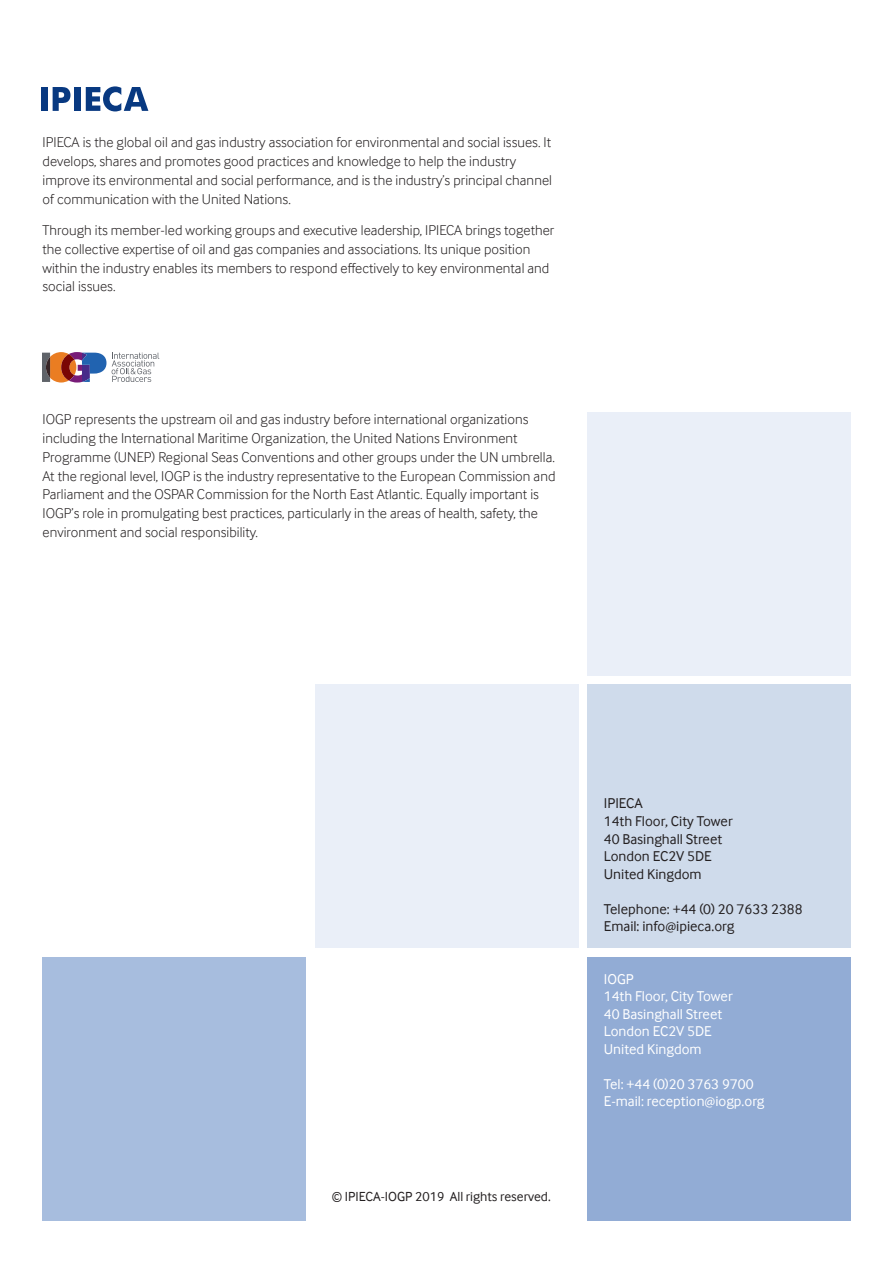
<style>
.page{position:relative;width:893px;height:1263px;background:#fff}
.page>*{position:absolute;margin:0;border:0;box-sizing:border-box;transform-origin:0 0}
.t1{font:300 14.7px/18.8px "Inter Face";letter-spacing:.005em;color:#231f20}
.t2{font:14.7px/17.5px "Inter Face";color:#231f20}
.t3{font:14.7px/17.5px "Inter Face";color:#fff}
.t4{font:13.5px "Inter Face";color:#231f20}
.s1{font-family:"Myriad Pro"}
</style>
<div class="page">
<div style="left:587px;top:412px;width:263px;height:264px;background:#eaeff8"></div>
<div style="left:315px;top:684px;width:263px;height:264px;background:#eaeff8"></div>
<div style="left:43px;top:957px;width:263px;height:263px;background:#a7bdde"></div>
<div style="left:587px;top:685px;width:263px;height:263px;background:#cfdbeb"></div>
<div style="left:41px;top:87px;width:7px;height:24px;background:#083981"></div>
<svg style="left:53px;top:87px;width:17px;height:24px"></svg>
<div style="left:74px;top:87px;width:7px;height:24px;background:#083981"></div>
<svg style="left:86px;top:86px;width:62px;height:25px"></svg>
<svg style="left:43px;top:352px;width:63px;height:30px;background:#916e78"></svg>
<svg style="left:112px;top:353px;width:47px;height:29px"></svg>
<div style="left:587px;top:957px;width:263px;height:263px;background:#92acd5"></div>
<p class="t1" style="left:43px;top:133px;width:511px">IPIECA is the global oil and gas industry association for environmental and social issues. It develops, shares and promotes good practices and knowledge to help the industry improve its environmental and social performance, and is the industry’s principal channel of communication with the United Nations.</p>
<p class="t1" style="left:43px;top:221px;width:513px">Through its member-led working groups and executive leadership, IPIECA brings together the collective expertise of oil and gas companies and associations. Its unique position within the industry enables its members to respond effectively to key environmental and social issues.</p>
<p class="t1" style="left:43px;top:410px;width:514px">IOGP represents the upstream oil and gas industry before international organizations including the International Maritime Organization, the United Nations Environment Programme (UNEP) Regional Seas Conventions and other groups under the UN umbrella.<br>At the regional level, IOGP is the industry representative to the European Commission and Parliament and the OSPAR Commission for the North East Atlantic. Equally important is IOGP’s role in promulgating best practices, particularly in the areas of health, safety, the environment and social responsibility.</p>
<p class="t4" style="left:332px;top:1189px;width:220px">© IPIECA-IOGP 2019 All rights reserved.</p>
<p class="t2" style="left:604px;top:795px;width:130px">IPIECA<br>14th Floor, City Tower<br>40 Basinghall Street<br>London EC2V 5DE<br>United Kingdom</p>
<p class="t2" style="left:604px;top:900px;width:200px">Telephone: +44 (0) 20 7633 2388<br>Email: info<span class="s1">@</span>ipieca.org</p>
<p class="t3" style="left:604px;top:970px;width:130px">IOGP<br>14th Floor, City Tower<br>40 Basinghall Street<br>London EC2V 5DE<br>United Kingdom</p>
<p class="t3" style="left:604px;top:1075px;width:162px">Tel: +44 (0)20 3763 9700<br>E-mail: reception<span class="s1">@</span>iogp.org</p>
</div>
